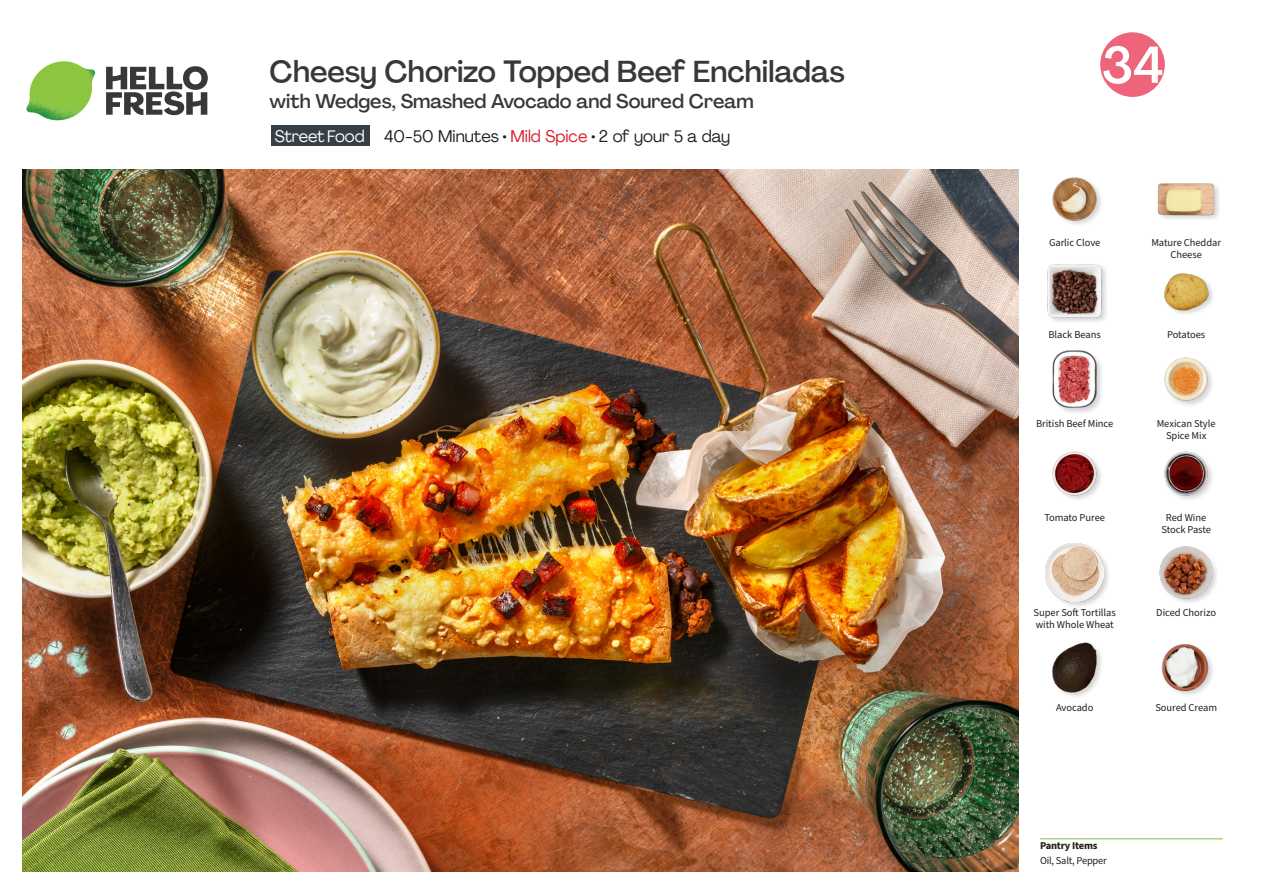
<style>
.page{position:relative;width:1263px;height:893px;background:#fff}
.page>*{position:absolute;margin:0;border:0;box-sizing:border-box;transform-origin:0 0}
.t1{font:500 51px "Agrandir";color:#fff}
._15_Titel_UK{font:500 30px "Agrandir";color:#383839}
._15_Titel_UK-2{font:500 19.5px "Agrandir";color:#383839}
._02_Box_Type{font:16.5px "Agrandir";color:#231f20}
._02_Box_Type-2{font:16.5px "Agrandir";letter-spacing:-.01em;color:#fff}
._18_FRONT_ingredients_UK{font:10.5px/12px "Source Sans Pro";letter-spacing:-.005em;color:#231f20;text-align:center}
._14_Allergene_Text_7pt{font:10.5px "Source Sans Pro";letter-spacing:-.02em;color:#231f20}
._14_Allergene_Text_7pt-2{font:700 10.5px "Source Sans Pro";letter-spacing:-.02em;color:#231f20}
.s1{color:#da1b2b}
</style>
<div class="page">
<svg style="left:106px;top:66px;width:102px;height:49px"></svg>
<img style="left:26px;top:61px;width:69px;height:59px">
<img style="left:22px;top:170px;width:997px;height:702px">
<hr style="left:1040px;top:838px;width:183px;height:1px;background:#81c340">
<div style="left:271px;top:126px;width:99px;height:20px;background:#353f48"></div>
<div style="left:1045px;top:542px;width:66px;height:67px;background:#231f20;opacity:.2"></div>
<img style="left:1046px;top:544px;width:57px;height:57px">
<img style="left:1052px;top:642px;width:50px;height:54px">
<img style="left:1161px;top:644px;width:52px;height:51px">
<div style="left:1159px;top:546px;width:60px;height:59px;background:#231f20;opacity:.2"></div>
<img style="left:1159px;top:546px;width:56px;height:55px">
<div style="left:1052px;top:349px;width:52px;height:66px;background:#231f20;opacity:.2"></div>
<img style="left:1052px;top:350px;width:51px;height:58px">
<img style="left:1052px;top:451px;width:49px;height:48px">
<img style="left:1164px;top:451px;width:48px;height:48px">
<img style="left:1164px;top:357px;width:48px;height:48px">
<img style="left:1052px;top:177px;width:49px;height:48px">
<div style="left:1047px;top:263px;width:61px;height:62px;background:#231f20;opacity:.2"></div>
<img style="left:1047px;top:263px;width:56px;height:57px">
<img style="left:1164px;top:273px;width:49px;height:41px">
<div style="left:1157px;top:182px;width:64px;height:40px;background:#231f20;opacity:.2"></div>
<img style="left:1157px;top:182px;width:58px;height:40px">
<svg style="left:1100px;top:32px;width:65px;height:65px"></svg>
<p class="_15_Titel_UK" style="left:270px;top:53px;width:577px">Cheesy Chorizo Topped Beef Enchiladas</p>
<p class="_15_Titel_UK-2" style="left:270px;top:89px;width:486px">with Wedges, Smashed Avocado and Soured Cream</p>
<p class="_02_Box_Type-2" style="left:275px;top:126px;width:91px">Street Food</p>
<p class="_02_Box_Type" style="left:384px;top:126px;width:348px">40-50 Minutes • <span class="s1">Mild Spice</span> • 2 of your 5 a day</p>
<p class="t1" style="left:1102px;top:33px;width:64px">34</p>
<p class="_18_FRONT_ingredients_UK" style="left:1049px;top:237px;width:53px">Garlic Clove</p>
<p class="_18_FRONT_ingredients_UK" style="left:1151px;top:237px;width:71px">Mature Cheddar<br>Cheese</p>
<p class="_18_FRONT_ingredients_UK" style="left:1048px;top:329px;width:54px">Black Beans</p>
<p class="_18_FRONT_ingredients_UK" style="left:1167px;top:329px;width:40px">Potatoes</p>
<p class="_18_FRONT_ingredients_UK" style="left:1036px;top:417px;width:79px">British Beef Mince</p>
<p class="_18_FRONT_ingredients_UK" style="left:1044px;top:511px;width:62px">Tomato Puree</p>
<p class="_18_FRONT_ingredients_UK" style="left:1157px;top:417px;width:60px">Mexican Style<br>Spice Mix</p>
<p class="_18_FRONT_ingredients_UK" style="left:1161px;top:511px;width:51px">Red Wine<br>Stock Paste</p>
<p class="_18_FRONT_ingredients_UK" style="left:1033px;top:607px;width:84px">Super Soft Tortillas</p>
<p class="_18_FRONT_ingredients_UK" style="left:1156px;top:607px;width:61px">Diced Chorizo</p>
<p class="_18_FRONT_ingredients_UK" style="left:1036px;top:619px;width:80px">with Whole Wheat</p>
<p class="_18_FRONT_ingredients_UK" style="left:1056px;top:702px;width:39px">Avocado</p>
<p class="_18_FRONT_ingredients_UK" style="left:1155px;top:702px;width:63px">Soured Cream</p>
<p class="_14_Allergene_Text_7pt-2" style="left:1040px;top:839px;width:59px">Pantry Items</p>
<p class="_14_Allergene_Text_7pt" style="left:1040px;top:854px;width:68px">Oil, Salt, Pepper</p>
</div>
